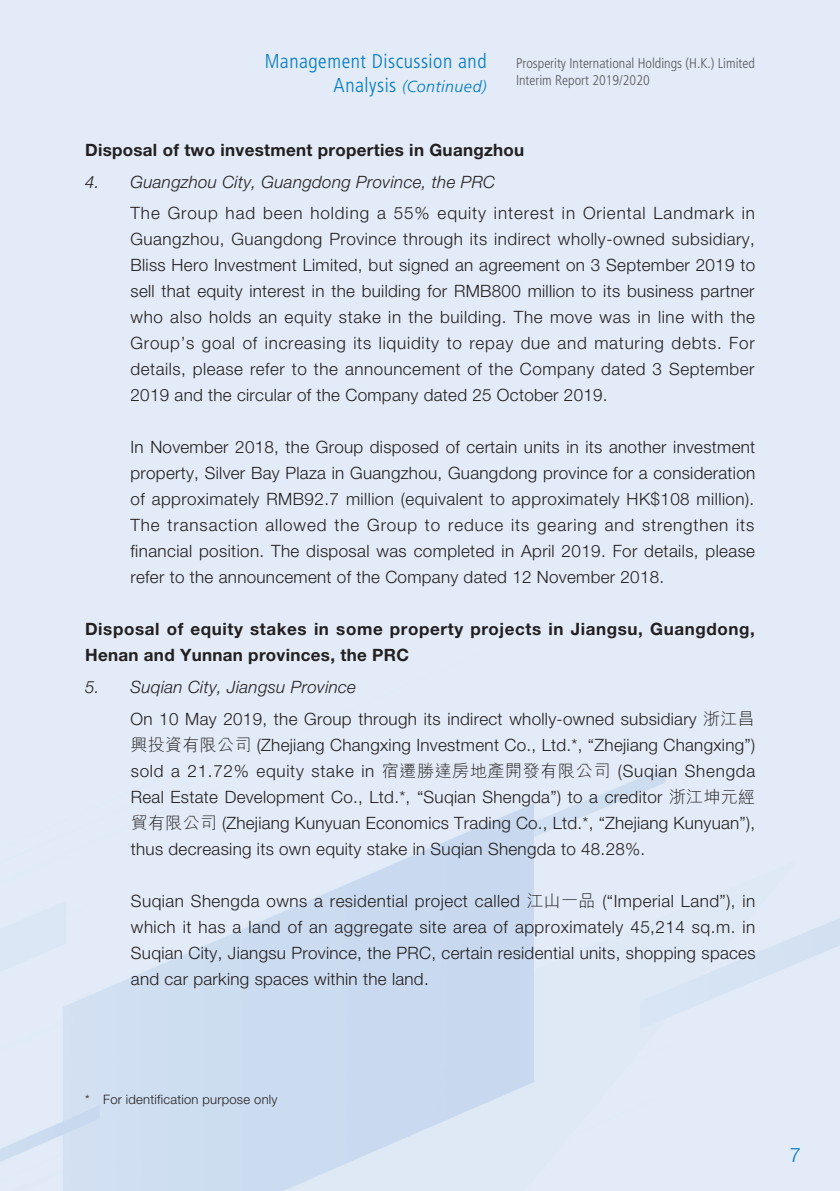
<style>
.page{position:relative;width:840px;height:1191px;background:#fff}
.page>*{position:absolute;margin:0;border:0;box-sizing:border-box;transform-origin:0 0}
.t1{font:300 condensed 20px "Frutiger LT Std";letter-spacing:.025em;color:#0079c2}
.t2{font:300 20px "Helvetica Neue LT Std";color:#0079c2}
.t3{font:300 17px/26px "Helvetica Neue LT Std";letter-spacing:.015em;color:#231f20;text-align:justify}
.t4{font:700 17px/26px "Helvetica Neue LT Std";letter-spacing:.035em;color:#231f20}
.t5{font:700 17px "Helvetica Neue LT Std";letter-spacing:.015em;color:#231f20}
.t6{font:italic 300 17px "Helvetica Neue LT Std";letter-spacing:.015em;color:#231f20}
.t7{font:italic 300 16px "Frutiger LT Std";letter-spacing:.03em;color:#0079c2}
.t8{font:300 condensed 14px/16.8px "Frutiger LT Std";color:#57585a}
.t9{font:300 13px "Helvetica Neue LT Std";letter-spacing:.015em;color:#231f20}
.s1{font-style:normal;font-stretch:condensed;font-size:20px}
.s2{font-style:italic}
.s3{font-family:"M Hei HK"}
</style>
<div class="page">
<p class="t1" style="left:264px;top:50px;width:223px">Management Discussion and</p>
<p class="t7" style="left:333px;top:77px;width:155px"><span class="s1">Analysis</span> (Continued)</p>
<p class="t8" style="left:515px;top:55px;width:240px">Prosperity International Holdings (H.K.) Limited<br>Interim Report 2019/2020</p>
<p class="t5" style="left:85px;top:139px;width:440px">Disposal of two investment properties in Guangzhou</p>
<p class="t6" style="left:85px;top:171px;width:411px">4. Guangzhou City, Guangdong Province, the PRC</p>
<p class="t3" style="left:130px;top:200px;width:626px">The Group had been holding a 55% equity interest in Oriental Landmark in Guangzhou, Guangdong Province through its indirect wholly-owned subsidiary, Bliss Hero Investment Limited, but signed an agreement on 3 September 2019 to sell that equity interest in the building for RMB800 million to its business partner who also holds an equity stake in the building. The move was in line with the Group’s goal of increasing its liquidity to repay due and maturing debts. For details, please refer to the announcement of the Company dated 3 September 2019 and the circular of the Company dated 25 October 2019.</p>
<p class="t3" style="left:130px;top:434px;width:626px">In November 2018, the Group disposed of certain units in its another investment property, Silver Bay Plaza in Guangzhou, Guangdong province for a consideration of approximately RMB92.7 million (equivalent to approximately HK$108 million).<br>The transaction allowed the Group to reduce its gearing and strengthen its financial position. The disposal was completed in April 2019. For details, please refer to the announcement of the Company dated 12 November 2018.</p>
<p class="t4" style="left:85px;top:616px;width:671px">Disposal of equity stakes in some property projects in Jiangsu, Guangdong,<br>Henan and Yunnan provinces, the PRC</p>
<p class="t3" style="left:130px;top:671px;width:625px;line-height:31.6px;text-indent:-45px"><span class="s2">5. Suqian City, Jiangsu Province<br></span>On 10 May 2019, the Group through its indirect wholly-owned subsidiary <span class="s3">浙江昌</span></p>
<p class="t3" style="left:130px;top:731px;width:626px"><span class="s3">興投資有限公司</span> (Zhejiang Changxing Investment Co., Ltd.*, “Zhejiang Changxing”) sold a 21.72% equity stake in <span class="s3">宿遷勝達房地產開發有限公司</span> (Suqian Shengda Real Estate Development Co., Ltd.*, “Suqian Shengda”) to a creditor <span class="s3">浙江坤元經貿有限公司</span> (Zhejiang Kunyuan Economics Trading Co., Ltd.*, “Zhejiang Kunyuan”), thus decreasing its own equity stake in Suqian Shengda to 48.28%.</p>
<p class="t3" style="left:131px;top:887px;width:625px">Suqian Shengda owns a residential project called <span class="s3">江山一品</span> (“Imperial Land”), in which it has a land of an aggregate site area of approximately 45,214 sq.m. in Suqian City, Jiangsu Province, the PRC, certain residential units, shopping spaces and car parking spaces within the land.</p>
<p class="t9" style="left:85px;top:1091px;width:194px">* For identification purpose only</p>
<p class="t2" style="left:789px;top:1142px;width:13px">7</p>
</div>
